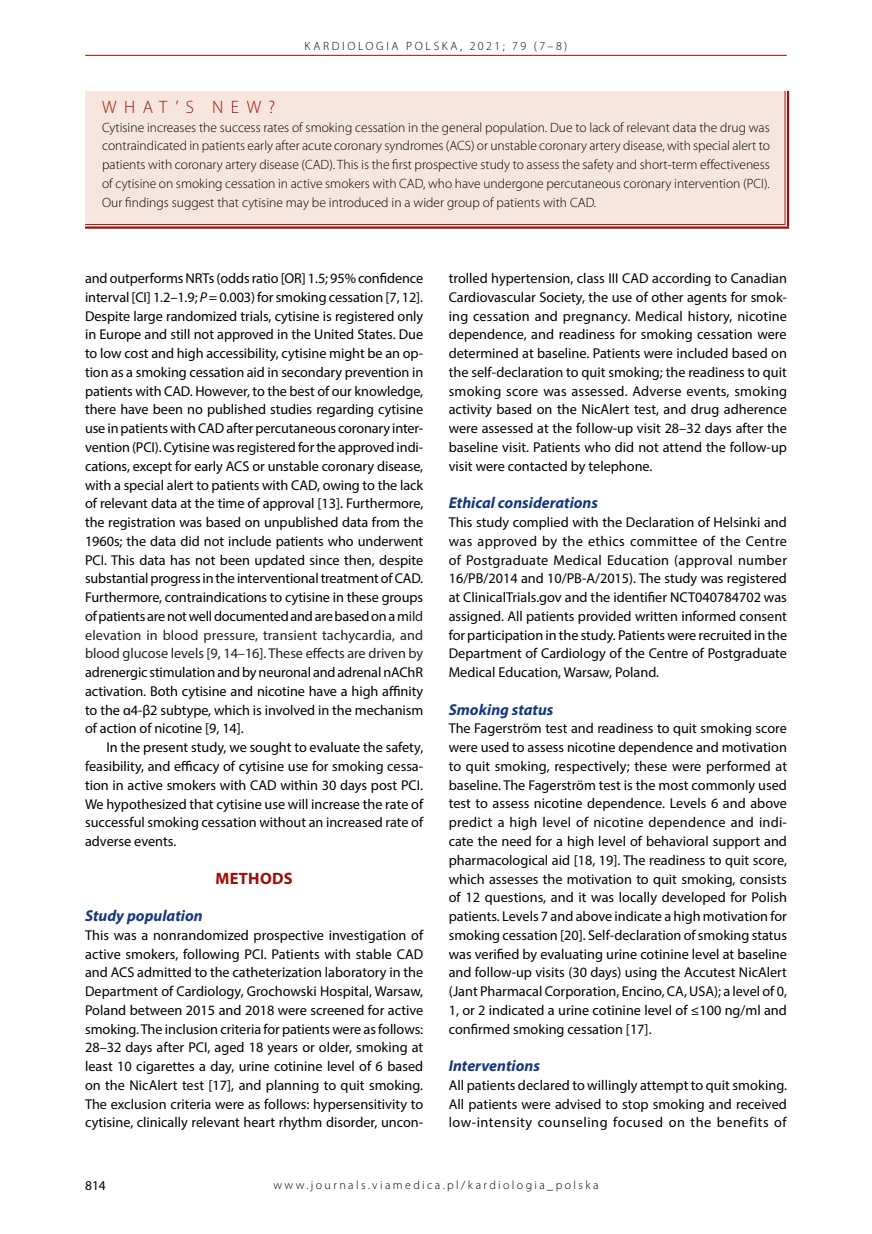
<style>
.page{position:relative;width:872px;height:1234px;background:#fff}
.page>*{position:absolute;margin:0;border:0;box-sizing:border-box;transform-origin:0 0}
.t1{font:300 18px "Myriad Pro";letter-spacing:.42em;color:#9c1006}
.t2{font:700 16.5px "Myriad Pro";letter-spacing:.02em;color:#9c1006}
.t3{font:italic 700 15.75px "Myriad Pro";color:#14387f}
.t4{font:14.25px/18.8px "Myriad Pro";color:#000;text-align:justify}
.t5{font:300 13.5px/18.8px "Myriad Pro";color:#000;text-align:justify}
.t6{font:13.5px "Myriad Pro";color:#000}
.t7{font:300 12px "Myriad Pro";letter-spacing:.2em;color:#000}
.t8{font:300 12px "Myriad Pro";letter-spacing:.22em;color:#000}
.s1{font-style:italic}
.s2{color:#231f20}
</style>
<div class="page">
<hr style="left:85px;top:55px;width:702px;height:1px;background:#9c1006">
<div style="left:85px;top:91px;width:702px;height:135px;background:#f6e6de"></div>
<svg style="left:785px;top:91px;width:2px;height:133px"></svg>
<div style="left:85px;top:224px;width:704px;height:5px;background:#f6eae9"></div>
<hr style="left:784px;top:91px;width:1px;height:133px;background:#9c1006">
<hr style="left:787px;top:91px;width:2px;height:135px;background:#9c1006">
<hr style="left:85px;top:224px;width:700px;height:1px;background:#9c1006">
<hr style="left:85px;top:226px;width:704px;height:3px;background:#9c1006">
<p class="t8" style="left:305px;top:40px;width:264px">KARDIOLOGIA POLSKA, 2021; 79 (7–8)</p>
<p class="t1" style="left:102px;top:97px;width:174px">WHAT’S NEW?</p>
<p class="t5" style="left:102px;top:118px;width:669px">Cytisine increases the success rates of smoking cessation in the general population. Due to lack of relevant data the drug was contraindicated in patients early after acute coronary syndromes (ACS) or unstable coronary artery disease, with special alert to patients with coronary artery disease (CAD). This is the first prospective study to assess the safety and short-term effectiveness of cytisine on smoking cessation in active smokers with CAD, who have undergone percutaneous coronary intervention (PCI).<br>Our findings suggest that cytisine may be introduced in a wider group of patients with CAD.</p>
<p class="t4" style="left:85px;top:268px;width:340px">and outperforms NRTs (odds ratio [OR] 1.5; 95% confidence interval [CI] 1.2–1.9; <span class="s1">P</span> = 0.003) for smoking cessation [7, 12].<br>Despite large randomized trials, cytisine is registered only in Europe and still not approved in the United States. Due to low cost and high accessibility, cytisine might be an op&shy;tion as a smoking cessation aid in secondary prevention in patients with CAD. However, to the best of our knowledge, there have been no published studies regarding cytisine use in patients with CAD after percutaneous coronary inter&shy;vention (PCI). Cytisine was registered for the approved indi&shy;cations, except for early ACS or unstable coronary disease, with a special alert to patients with CAD, owing to the lack of relevant data at the time of approval [13]. Furthermore, the registration was based on unpublished data from the 1960s; the data did not include patients who underwent PCI. This data has not been updated since then, despite substantial progress in the interventional treatment of CAD.<br>Furthermore, contraindications to cytisine in these groups of patients are not well documented and are based on a m<span class="s2">ild elevation in blood pressure, transient tachycardia, and blood glucose levels [9, 14–16]. These effects are driven by</span></p>
<p class="t4" style="left:85px;top:662px;width:340px">adrenergic stimulation and by neuronal and adrenal nAChR activation. Both cytisine and nicotine have a high affinity to the α4-β2 subtype, which is involved in the mechanism of action of nicotine [9, 14].</p>
<p class="t4" style="left:85px;top:737px;width:340px;text-indent:21px">In the present study, we sought to evaluate the safety, feasibility, and efficacy of cytisine use for smoking cessa&shy;tion in active smokers with CAD within 30 days post PCI.<br>We hypothesized that cytisine use will increase the rate of successful smoking cessation without an increased rate of adverse events.</p>
<p class="t2" style="left:215px;top:867px;width:79px">METHODS</p>
<p class="t3" style="left:85px;top:905px;width:119px">Study population</p>
<p class="t4" style="left:85px;top:925px;width:340px">This was a nonrandomized prospective investigation of active smokers, following PCI. Patients with stable CAD and ACS admitted to the catheterization laboratory in the Department of Cardiology, Grochowski Hospital, Warsaw, Poland between 2015 and 2018 were screened for active smoking. The inclusion criteria for patients were as follows:<br>28–32 days after PCI, aged 18 years or older, smoking at least 10 cigarettes a day, urine cotinine level of 6 based on the NicAlert test [17], and planning to quit smoking.<br>The exclusion criteria were as follows: hypersensitivity to cytisine, clinically relevant heart rhythm disorder, uncon-</p>
<p class="t4" style="left:449px;top:269px;width:340px">trolled hypertension, class III CAD according to Canadian Cardiovascular Society, the use of other agents for smok&shy;ing cessation and pregnancy. Medical history, nicotine dependence, and readiness for smoking cessation were determined at baseline. Patients were included based on the self-declaration to quit smoking; the readiness to quit smoking score was assessed. Adverse events, smoking activity based on the NicAlert test, and drug adherence were assessed at the follow-up visit 28–32 days after the baseline visit. Patients who did not attend the follow-up visit were contacted by telephone.</p>
<p class="t3" style="left:449px;top:492px;width:151px">Ethical considerations</p>
<p class="t4" style="left:449px;top:512px;width:340px">This study complied with the Declaration of Helsinki and was approved by the ethics committee of the Centre of Postgraduate Medical Education (approval number 16/PB/2014 and 10/PB-A/2015). The study was registered at ClinicalTrials.gov and the identifier NCT040784702 was assigned. All patients provided written informed consent for participation in the study. Patients were recruited in the Department of Cardiology of the Centre of Postgraduate Medical Education, Warsaw, Poland.</p>
<p class="t3" style="left:449px;top:699px;width:106px">Smoking status</p>
<p class="t4" style="left:449px;top:718px;width:340px">The Fagerström test and readiness to quit smoking score were used to assess nicotine dependence and motivation to quit smoking, respectively; these were performed at baseline. The Fagerström test is the most commonly used test to assess nicotine dependence. Levels 6 and above predict a high level of nicotine dependence and indi&shy;cate the need for a high level of behavioral support and pharmacological aid [18, 19]. The readiness to quit score, which assesses the motivation to quit smoking, consists of 12 questions, and it was locally developed for Polish patients. Levels 7 and above indicate a high motivation for smoking cessation [20]. Self-declaration of smoking status was verified by evaluating urine cotinine level at baseline and follow-up visits (30 days) using the Accutest NicAlert (Jant Pharmacal Corporation, Encino, CA, USA); a level of 0, 1, or 2 indicated a urine cotinine level of ≤100 ng/ml and confirmed smoking cessation [17].</p>
<p class="t3" style="left:449px;top:1055px;width:93px">Interventions</p>
<p class="t4" style="left:449px;top:1075px;width:340px">All patients declared to willingly attempt to quit smoking.<br>All patients were advised to stop smoking and received low-intensity counseling focused on the benefits of</p>
<p class="t6" style="left:85px;top:1176px;width:22px">814</p>
<p class="t7" style="left:273px;top:1177px;width:327px">www.journals.viamedica.pl/kardiologia_polska</p>
</div>
